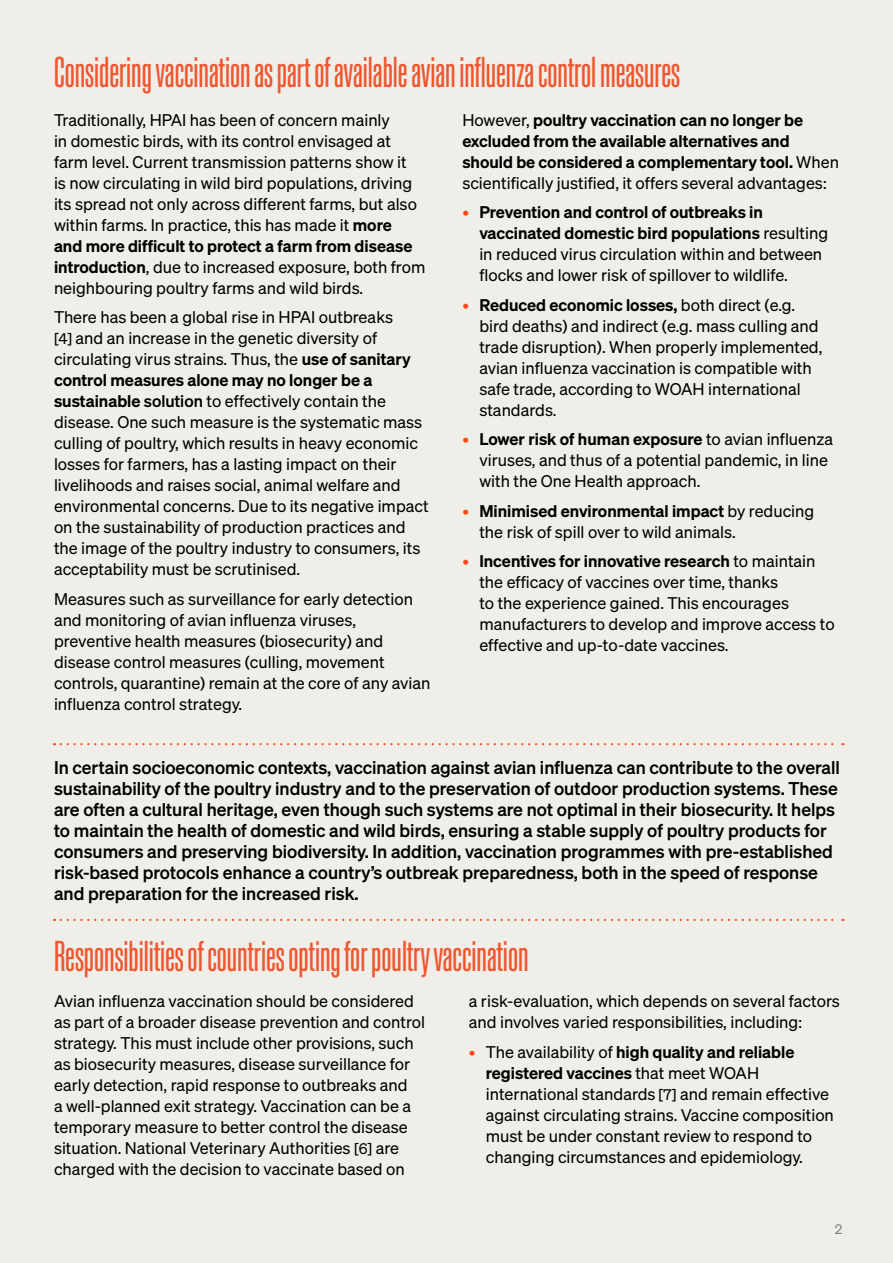
<style>
.page{position:relative;width:893px;height:1263px;background:#efeee8}
.page>*{position:absolute;margin:0;border:0;box-sizing:border-box;transform-origin:0 0}
.t1{font:42px "Sohne Schmal Buch";color:#f05630}
.t2{font:18px/21px "Sohne Kraftig";color:#000}
.t3{font:16.5px/21px "Sohne Buch";color:#000}
.t4{font:600 16.5px/21px "Sohne";color:#000}
.t5{font:13.5px "Sohne Buch";color:#808285}
.s1{font-family:"Sohne";font-weight:600}
.s2{font-size:15px}
.s3{font-family:"Sohne Kraftig"}
.s4{font-family:"Sohne Buch";font-weight:400}
.s5{color:#ff4714}
</style>
<div class="page">
<svg style="left:61px;top:743px;width:782px;height:2px"></svg>
<svg style="left:61px;top:919px;width:782px;height:2px"></svg>
<p class="t1" style="left:54px;top:51px;width:627px">Considering vaccination as part of available avian influenza control measures</p>
<p class="t3" style="left:54px;top:109px;width:373px">Traditionally, HPAI has been of concern mainly<br>in domestic birds, with its control envisaged at farm level. Current transmission patterns show it<br>is now circulating in wild bird populations, driving its spread not only across different farms, but also within farms. In practice, this has made it <span class="s1">more<br>and more difficult to protect a farm from disease introduction</span>, due to increased exposure, both from neighbouring poultry farms and wild birds.</p>
<p class="t3" style="left:54px;top:306px;width:376px">There has been a global rise in HPAI outbreaks<br><span class="s2">[4]</span> and an increase in the genetic diversity of circulating virus strains. Thus, the <span class="s1">use of sanitary control measures alone may no longer be a sustainable</span> <span class="s3">solution</span> to effectively contain the disease. One such measure is the systematic mass culling of poultry, which results in heavy economic losses for farmers, has a lasting impact on their livelihoods and raises social, animal welfare and environmental concerns. Due to its negative impact on the sustainability of production practices and the image of the poultry industry to consumers, its acceptability must be scrutinised.</p>
<p class="t3" style="left:54px;top:588px;width:378px">Measures such as surveillance for early detection and monitoring of avian influenza viruses, preventive health measures (biosecurity) and disease control measures (culling, movement controls, quarantine) remain at the core of any avian influenza control strategy.</p>
<p class="t4" style="left:462px;top:109px;width:378px"><span class="s4">However,</span> poultry vaccination can no longer be excluded from the available alternatives and should be considered a complementary tool. <span class="s4">When scientifically justified, it offers several advantages:</span></p>
<p class="t3" style="left:479px;top:201px;width:350px;text-indent:-17px"><span class="s5">•</span> <span class="s1">Prevention and control of outbreaks in vaccinated domestic bird populations</span> resulting in reduced virus circulation within and between flocks and lower risk of spillover to wildlife.</p>
<p class="t3" style="left:479px;top:294px;width:345px;text-indent:-17px"><span class="s5">•</span> <span class="s1">Reduced economic losses,</span> both direct (e.g. bird deaths) and indirect (e.g. mass culling and trade disruption). When properly implemented, avian influenza vaccination is compatible with safe trade, according to WOAH international standards.</p>
<p class="t3" style="left:479px;top:428px;width:355px;text-indent:-17px"><span class="s5">•</span> <span class="s1">Lower risk of human exposure</span> to avian influenza viruses, and thus of a potential pandemic, in line with the One Health approach.</p>
<p class="t3" style="left:479px;top:500px;width:336px;text-indent:-17px"><span class="s5">•</span> <span class="s1">Minimised environmental impact</span> by reducing the risk of spill over to wild animals.</p>
<p class="t3" style="left:479px;top:550px;width:357px;text-indent:-17px"><span class="s5">•</span> <span class="s1">Incentives for innovative research</span> to maintain the efficacy of vaccines over time, thanks<br>to the experience gained. This encourages manufacturers to develop and improve access to effective and up-to-date vaccines.</p>
<p class="t2" style="left:54px;top:756px;width:787px">In certain socioeconomic contexts, vaccination against avian influenza can contribute to the overall sustainability of the poultry industry and to the preservation of outdoor production systems. These are often a cultural heritage, even though such systems are not optimal in their biosecurity. It helps to maintain the health of domestic and wild birds, ensuring a stable supply of poultry products for consumers and preserving biodiversity. In addition, vaccination programmes with pre-established risk-based protocols enhance a country’s outbreak preparedness, both in the speed of response and preparation for the increased risk.</p>
<p class="t1" style="left:54px;top:935px;width:476px">Responsibilities of countries opting for poultry vaccination</p>
<p class="t3" style="left:54px;top:990px;width:373px">Avian influenza vaccination should be considered as part of a broader disease prevention and control strategy. This must include other provisions, such as biosecurity measures, disease surveillance for early detection, rapid response to outbreaks and<br>a well-planned exit strategy. Vaccination can be a temporary measure to better control the disease situation. National Veterinary Authorities <span class="s2">[6]</span> are charged with the decision to vaccinate based on</p>
<p class="t3" style="left:469px;top:990px;width:373px">a risk-evaluation, which depends on several factors and involves varied responsibilities, including:</p>
<p class="t3" style="left:486px;top:1041px;width:350px;text-indent:-17px"><span class="s5">•</span> The availability of <span class="s1">high quality and reliable registered vaccines</span> that meet WOAH international standards <span class="s2">[7]</span> and remain effective against circulating strains. Vaccine composition must be under constant review to respond to changing circumstances and epidemiology.</p>
<p class="t5" style="left:835px;top:1221px;width:9px">2</p>
</div>
